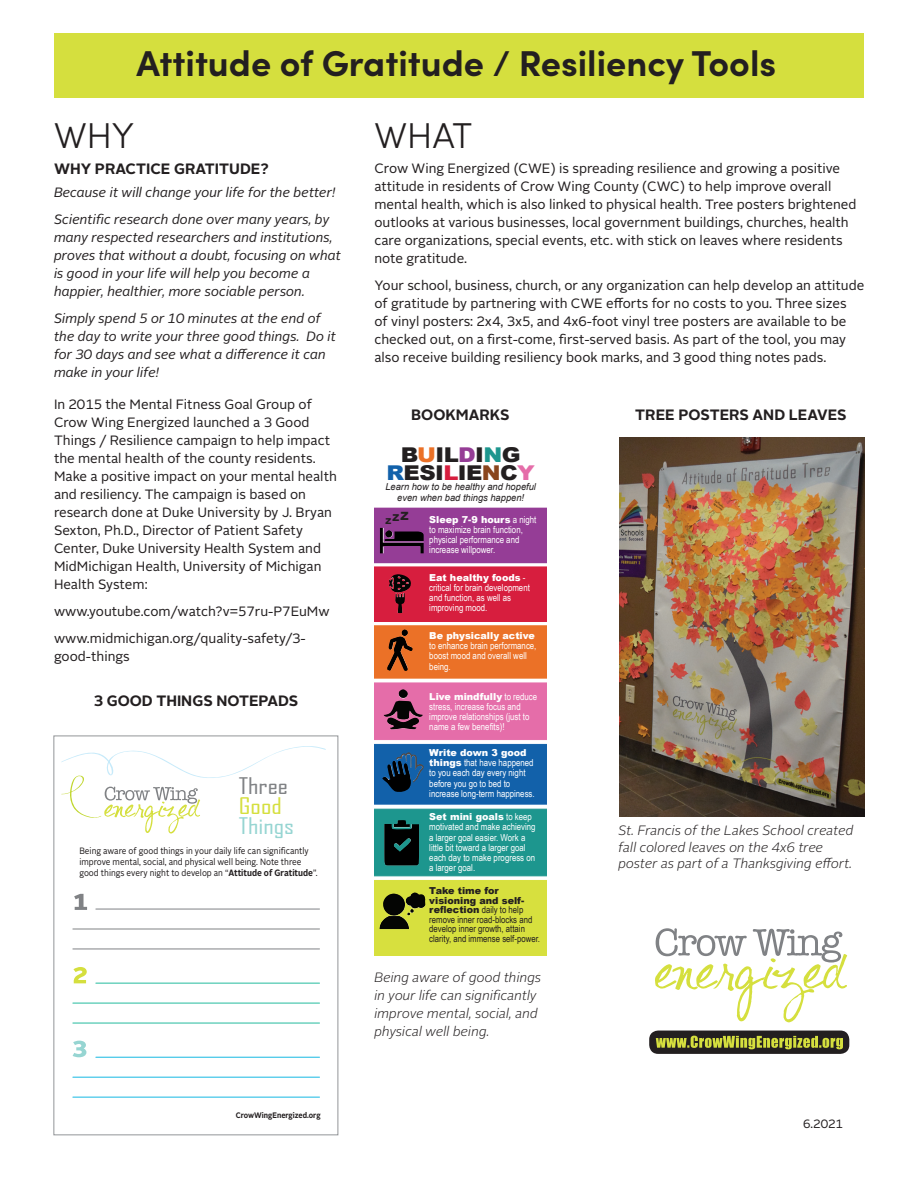
<style>
.page{position:relative;width:918px;height:1188px;background:#fff}
.page>*{position:absolute;margin:0;border:0;box-sizing:border-box;transform-origin:0 0}
.t1{font:700 36px "Sofia Pro";color:#231f20}
.t2{font:300 36px "Sofia Pro";color:#231f20}
.t3{font:21.9px "Agency FB";color:#96d5d2;scale:1.25 1}
.t4{font:21.9px "Agency FB";color:#808285;scale:1.25 1}
.t5{font:21.9px "Agency FB";color:#d5df3e;scale:1.25 1}
.t6{font:900 20.4px/18px "Arial";letter-spacing:-.025em;color:#231f20;text-align:center;scale:1.11 1}
.t7{font:700 15px "Alright Sans";color:#231f20}
.t8{font:13.5px/18px "Alright Sans";color:#231f20}
.t9{font:italic 13.5px/18px "Alright Sans";color:#231f20}
.t10{font:italic 300 13.5px/18px "Alright Sans";color:#231f20}
.t11{font:12px "Alright Sans";color:#231f20}
.t12{font:9.6px/10.2px "Arial Narrow";color:#fff}
.t13{font:900 9.6px "Arial";color:#fff}
.t14{font:9.6px/9.6px "Arial Narrow";color:#231f20}
.t15{font:italic 9.6px/10.8px "Arial";color:#231f20;text-align:center}
.t16{font:900 9.6px/9.6px "Arial";color:#231f20}
.t17{font:9.15px/10.9px "Alright Sans";color:#231f20;scale:.9 1}
.t18{font:900 8.1px "Arial";color:#231f20}
.t19{font:700 7.95px "Alright Sans";color:#231f20;scale:.9 1}
.s1{font-weight:700}
.s2{color:#eb7127}
.s3{color:#953d96}
.s4{color:#1d968e}
.s5{color:#1261aa}
.s6{color:#d71e3e}
.s7{color:#89451d}
.s8{color:#e56da9}
.s9{font-family:"Arial Narrow";font-weight:400}
.s10{font-family:"Arial";font-weight:900}
</style>
<div class="page">
<div style="left:649px;top:1031px;width:200px;height:23px;background:#231f20;border-radius:9px"></div>
<svg style="left:656px;top:1036px;width:187px;height:13px"></svg>
<svg style="left:655px;top:928px;width:192px;height:94px"></svg>
<div style="left:54px;top:33px;width:810px;height:65px;background:#d5df3e"></div>
<img style="left:619px;top:437px;width:245px;height:379px">
<svg style="left:374px;top:508px;width:172px;height:448px;background:#967571"></svg>
<svg style="left:73px;top:1041px;width:13px;height:16px"></svg>
<svg style="left:73px;top:967px;width:14px;height:16px"></svg>
<svg style="left:74px;top:894px;width:13px;height:16px"></svg>
<hr style="left:96px;top:909px;width:224px;height:1px;background:#808285">
<hr style="left:73px;top:929px;width:247px;height:1px;background:#808285">
<hr style="left:73px;top:949px;width:247px;height:1px;background:#808285">
<hr style="left:96px;top:983px;width:224px;height:1px;background:#24bb9d">
<hr style="left:73px;top:1003px;width:247px;height:1px;background:#24bb9d">
<hr style="left:73px;top:1023px;width:247px;height:1px;background:#24bb9d">
<hr style="left:96px;top:1057px;width:224px;height:1px;background:#16b8e3">
<hr style="left:73px;top:1077px;width:247px;height:1px;background:#16b8e3">
<hr style="left:73px;top:1097px;width:247px;height:1px;background:#16b8e3">
<svg style="left:61px;top:746px;width:265px;height:88px"></svg>
<div style="left:53px;top:736px;width:285px;height:399px;border:1px solid #939598"></div>
<h1 class="t1" style="left:137px;top:36px;width:641px">Attitude of Gratitude / Resiliency Tools</h1>
<h1 class="t2" style="left:54px;top:109px;width:81px">WHY</h1>
<h1 class="t2" style="left:374px;top:109px;width:99px">WHAT</h1>
<p class="t7" style="left:54px;top:158px;width:216px">WHY PRACTICE GRATITUDE?</p>
<p class="t9" style="left:54px;top:179px;width:283px;line-height:27px">Because it will change your life for the better!<br>Scientific research done over many years, by</p>
<p class="t9" style="left:54px;top:229px;width:289px">many respected researchers and institutions, proves that without a doubt, focusing on what is good in your life will help you become a happier, healthier, more sociable person.</p>
<p class="t9" style="left:54px;top:310px;width:283px">Simply spend 5 or 10 minutes at the end of the day to write your three good things. Do it for 30 days and see what a difference it can make in your life!</p>
<p class="t8" style="left:54px;top:396px;width:284px">In 2015 the Mental Fitness Goal Group of Crow Wing Energized launched a 3 Good Things / Resilience campaign to help impact the mental health of the county residents.<br>Make a positive impact on your mental health and resiliency. The campaign is based on research done at Duke University by J. Bryan Sexton, Ph.D., Director of Patient Safety Center, Duke University Health System and MidMichigan Health, University of Michigan Health System:</p>
<p class="t8" style="left:54px;top:598px;width:277px;line-height:27px">www.youtube.com/watch?v=57ru-P7EuMw www.midmichigan.org/quality-safety/3-</p>
<p class="t8" style="left:54px;top:648px;width:77px">good-things</p>
<p class="t7" style="left:94px;top:690px;width:206px">3 GOOD THINGS NOTEPADS</p>
<h2 class="t4" style="left:239px;top:773px;width:41px">Three</h2>
<h2 class="t5" style="left:239px;top:792px;width:36px">Good</h2>
<h2 class="t3" style="left:239px;top:812px;width:46px">Things</h2>
<p class="t17" style="left:79px;top:845px;width:266px">Being aware of good things in your daily life can significantly improve mental, social, and physical well being. Note three good things every night to develop an “<span class="s1">Attitude of Gratitude</span>”.</p>
<p class="t19" style="left:236px;top:1109px;width:96px">CrowWingEnergized.org</p>
<p class="t8" style="left:374px;top:159px;width:484px">Crow Wing Energized (CWE) is spreading resilience and growing a positive attitude in residents of Crow Wing County (CWC) to help improve overall mental health, which is also linked to physical health. Tree posters brightened outlooks at various businesses, local government buildings, churches, health care organizations, special events, etc. with stick on leaves where residents note gratitude.</p>
<p class="t8" style="left:374px;top:276px;width:491px">Your school, business, church, or any organization can help develop an attitude of gratitude by partnering with CWE efforts for no costs to you. Three sizes<br>of vinyl posters: 2x4, 3x5, and 4x6-foot vinyl tree posters are available to be checked out, on a first-come, first-served basis. As part of the tool, you may also receive building resiliency book marks, and 3 good thing notes pads.</p>
<p class="t7" style="left:411px;top:404px;width:100px">BOOKMARKS</p>
<p class="t7" style="left:635px;top:404px;width:213px">TREE POSTERS AND LEAVES</p>
<h3 class="t6" style="left:387px;top:445px;width:135px">B<span class="s2">u</span>il<span class="s3">d</span>i<span class="s4">n</span>g<br><span class="s5">R</span>esi<span class="s6">l</span>ie<span class="s7">n</span>c<span class="s8">y</span></h3>
<p class="t15" style="left:385px;top:482px;width:152px">Learn how to be healthy and hopeful even when bad things happen!</p>
<p class="t13" style="left:429px;top:512px;width:109px">sleep 7-9 hours <span class="s9">a night</span></p>
<p class="t12" style="left:429px;top:524px;width:95px">to maximize brain function, physical performance and increase willpower.</p>
<p class="t13" style="left:429px;top:570px;width:98px">eat healthy foods <span class="s9">-</span></p>
<p class="t12" style="left:429px;top:582px;width:102px">critical for brain development and function, as well as improving mood.</p>
<p class="t13" style="left:429px;top:629px;width:107px">Be physically active</p>
<p class="t12" style="left:429px;top:640px;width:109px">to enhance brain performance, boost mood and overall well being.</p>
<p class="t13" style="left:429px;top:689px;width:109px">live mindfully <span class="s9">to reduce</span></p>
<p class="t12" style="left:429px;top:701px;width:102px">stress, increase focus and improve relationships (just to name a few benefits)!</p>
<p class="t13" style="left:429px;top:746px;width:99px">Write down 3 good</p>
<p class="t12" style="left:429px;top:757px;width:107px"><span class="s10">things</span> that have happened to you each day every night before you go to bed to increase long-term happiness.</p>
<p class="t13" style="left:429px;top:810px;width:104px">set mini goals <span class="s9">to keep</span></p>
<p class="t12" style="left:429px;top:822px;width:108px">motivated and make achieving a larger goal easier. Work a little bit toward a larger goal each day to make progress on a larger goal.</p>
<p class="t16" style="left:429px;top:885px;width:96px">Take time for visioning and self-</p>
<p class="t14" style="left:429px;top:905px;width:112px"><span class="s10">reflection</span> daily to help remove inner road-blocks and develop inner growth, attain clarity, and immense self-power.</p>
<p class="t18" style="left:385px;top:515px;width:25px">Z<sup>Z</sup><sup>Z</sup></p>
<p class="t10" style="left:374px;top:968px;width:168px">Being aware of good things in your life can significantly improve mental, social, and physical well being.</p>
<p class="t10" style="left:619px;top:823px;width:236px;line-height:16.5px">St. Francis of the Lakes School created fall colored leaves on the 4x6 tree poster as part of a Thanksgiving effort.</p>
<p class="t11" style="left:803px;top:1116px;width:41px">6.2021</p>
</div>
